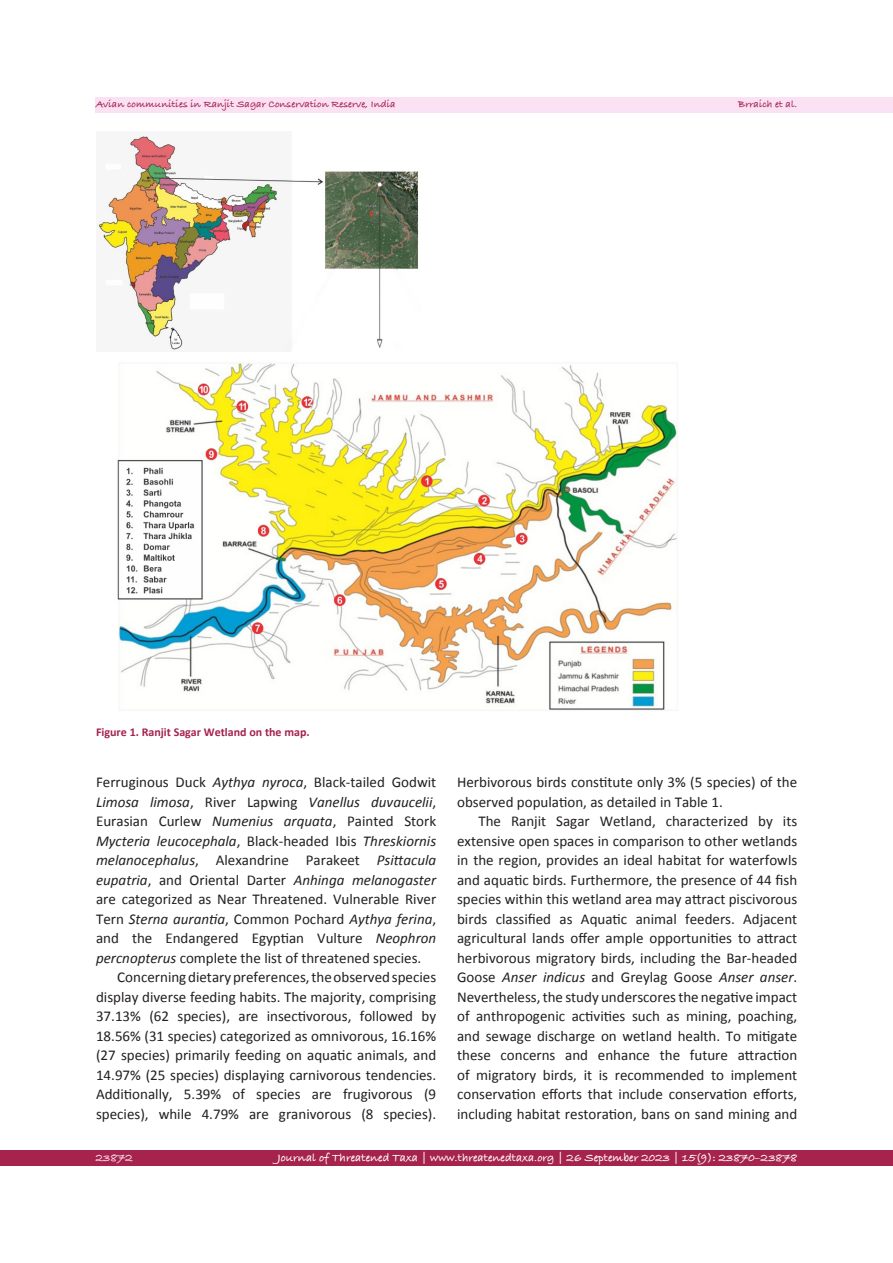
<style>
.page{position:relative;width:893px;height:1263px;background:#fff}
.page>*{position:absolute;margin:0;border:0;box-sizing:border-box;transform-origin:0 0}
.No_Spacing{font:15px/19.5px "Calibri";color:#231f20;text-align:justify}
.t1{font:700 12px "Bradley Hand ITCTT";color:#fff}
.t2{font:700 12px "Calibri";color:#a5234c}
.t3{font:700 12px "Bradley Hand ITCTT";color:#fbe1f4}
.t4{font:700 10.5px "Bradley Hand ITCTT";color:#a5234c}
.s1{font-style:italic}
.s2{font-family:"Calibri 2"}
.s3{font-family:"Calibri Italic 2"}
</style>
<div class="page">
<div style="left:96px;top:97px;width:797px;height:16px;background:#fbe1f4"></div>
<div style="left:0;top:1150px;width:893px;height:16px;background:#a5234c"></div>
<img style="left:117px;top:362px;width:561px;height:349px">
<img style="left:96px;top:135px;width:323px;height:217px">
<p class="t4" style="left:96px;top:96px;width:301px">Avian communities in Ranjit Sagar Conservation Reserve, India</p>
<p class="t4" style="left:738px;top:96px;width:61px">Brraich et al.</p>
<p class="t2" style="left:96px;top:724px;width:215px">Figure 1. Ranjit Sagar Wetland on the map.</p>
<p class="No_Spacing" style="left:96px;top:773px;width:342px">Ferruginous Duck <span class="s1">Aythya nyroca</span>, Black-tailed Godwit <span class="s1">Limosa limosa</span>, River Lapwing <span class="s1">Vanellus duvaucelii</span><span class="s2">, </span>Eurasian Curlew <span class="s1">Numenius arquata</span>, Painted Stork <span class="s1">Mycteria leucocephala</span>, Black-headed Ibis <span class="s1">Threskiornis melanocephalus</span>, Alexandrine Parakeet <span class="s3">Psittacula </span><span class="s1">eupatria</span><span class="s2">, and Oriental Darter</span> <span class="s1">Anhinga melanogaster </span>are categorized as Near Threatened. Vulnerable River Tern <span class="s3">Sterna aurantia</span>, Common Pochard <span class="s1">Aythya ferina</span><span class="s2">, </span>and the Endangered Egyptian Vulture <span class="s1">Neophron percnopterus</span> <span class="s2">complete the list of threatened species.</span></p>
<p class="No_Spacing" style="left:96px;top:968px;width:342px;text-indent:21px"><span class="s2">Concerning dietary preferences, the observed species </span>display diverse feeding habits. The majority, comprising 37.13% (62 species), are insectivorous, followed by 18.56% (31 species) categorized as omnivorous, 16.16% (27 species) primarily feeding on aquatic animals, and 14.97% (25 species) displaying carnivorous tendencies.<br>Additionally, 5.39% of species are frugivorous (9 species), while 4.79% are granivorous (8 species).</p>
<p class="No_Spacing" style="left:457px;top:773px;width:342px">Herbivorous birds constitute only 3% (5 species) of the observed population, as detailed in Table 1.</p>
<p class="No_Spacing" style="left:457px;top:812px;width:342px;text-indent:21px">The Ranjit Sagar Wetland, characterized by its extensive open spaces in comparison to other wetlands in the region, provides an ideal habitat for waterfowls and aquatic birds. Furthermore, the presence of 44 fish species within this wetland area may attract piscivorous birds classified as Aquatic animal feeders. Adjacent agricultural lands offer ample opportunities to attract <span class="s2">herbivorous migratory birds, including the Bar-headed </span>Goose <span class="s1">Anser indicus</span> and Greylag Goose <span class="s1">Anser anser</span><span class="s2">.<br></span>Nevertheless, the study underscores the negative impact of anthropogenic activities such as mining, poaching, and sewage discharge on wetland health. To mitigate these concerns and enhance the future attraction <span class="s2">of migratory birds, it is recommended to implement </span>conservation efforts that include conservation efforts, including habitat restoration, bans on sand mining and</p>
<p class="t3" style="left:96px;top:1149px;width:39px">23872</p>
<p class="t1" style="left:277px;top:1148px;width:521px">Journal of Threatened Taxa | www.threatenedtaxa.org | 26 September 2023 | 15(9): 23870–23878</p>
</div>
